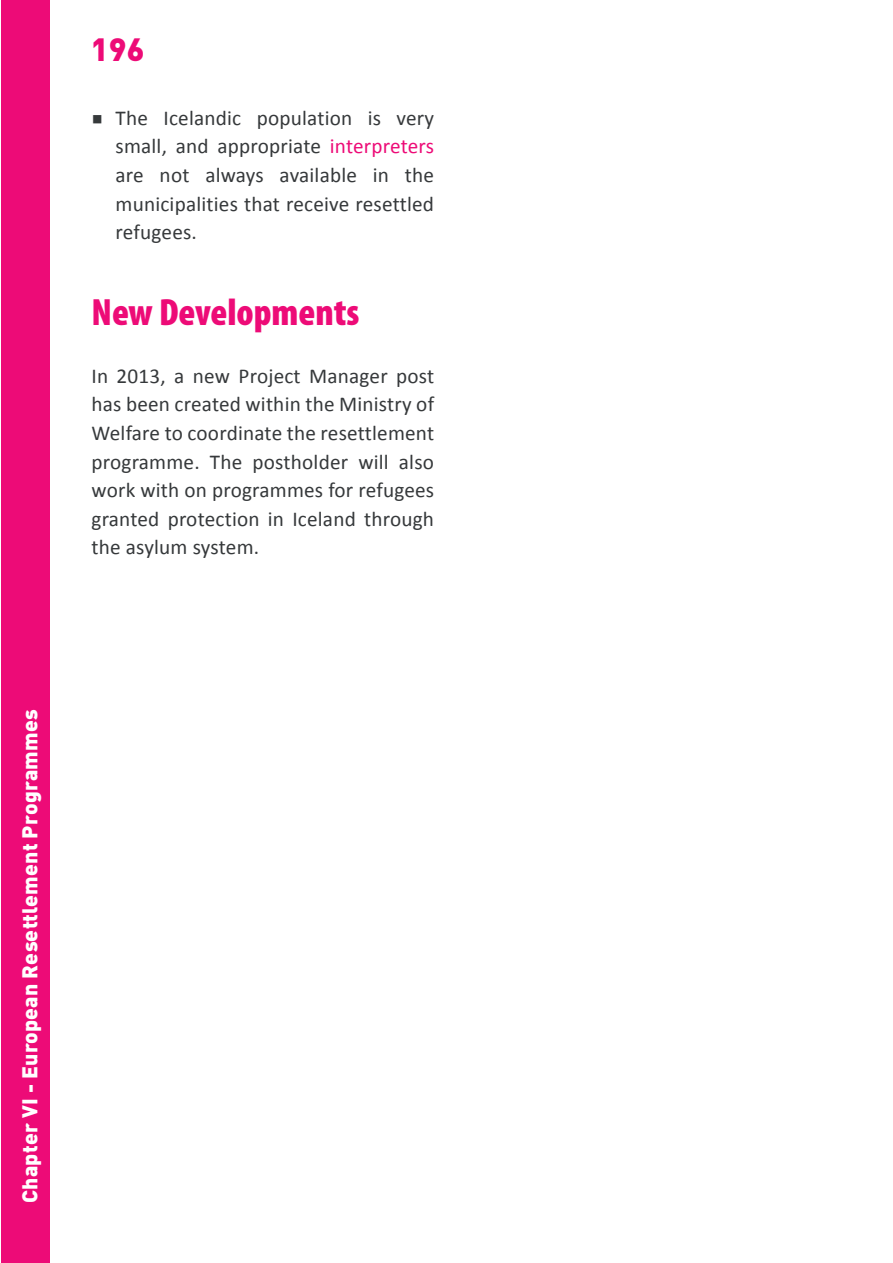
<style>
.page{position:relative;width:893px;height:1263px;background:#fff}
.page>*{position:absolute;margin:0;border:0;box-sizing:border-box;transform-origin:0 0}
.t1{font:900 condensed 38.25px "Myriad Pro";color:#ed0b77}
.t2{font:900 31.8px "DIN";color:#ed0b77}
.t3{font:21.15px/28.7px "Calibri";letter-spacing:.01em;color:#36393b;text-align:justify}
.t4{font:900 21.15px "DIN";letter-spacing:.01em;color:#fff}
.s1{color:#ed0b77}
</style>
<div class="page">
<div style="left:1px;top:0;width:48px;height:1263px;background:#ed0b77"></div>
<h2 class="t2" style="left:91px;top:32px;width:55px">196</h2>
<p class="t3" style="left:116px;top:103px;width:320px">The Icelandic population is very small, and appropriate <span class="s1">interpreters </span>are not always available in the municipalities that receive resettled refugees.</p>
<h1 class="t1" style="left:91px;top:298px;width:269px">New Developments</h1>
<p class="t3" style="left:91px;top:361px;width:344px">In 2013, a new Project Manager post has been created within the Ministry of Welfare to coordinate the resettlement programme. The postholder will also work with on programmes for refugees granted protection in Iceland through the asylum system.</p>
<p class="t4" style="left:18px;top:1203px;width:495px;rotate:-90deg">Chapter VI - European Resettlement Programmes</p>
</div>
